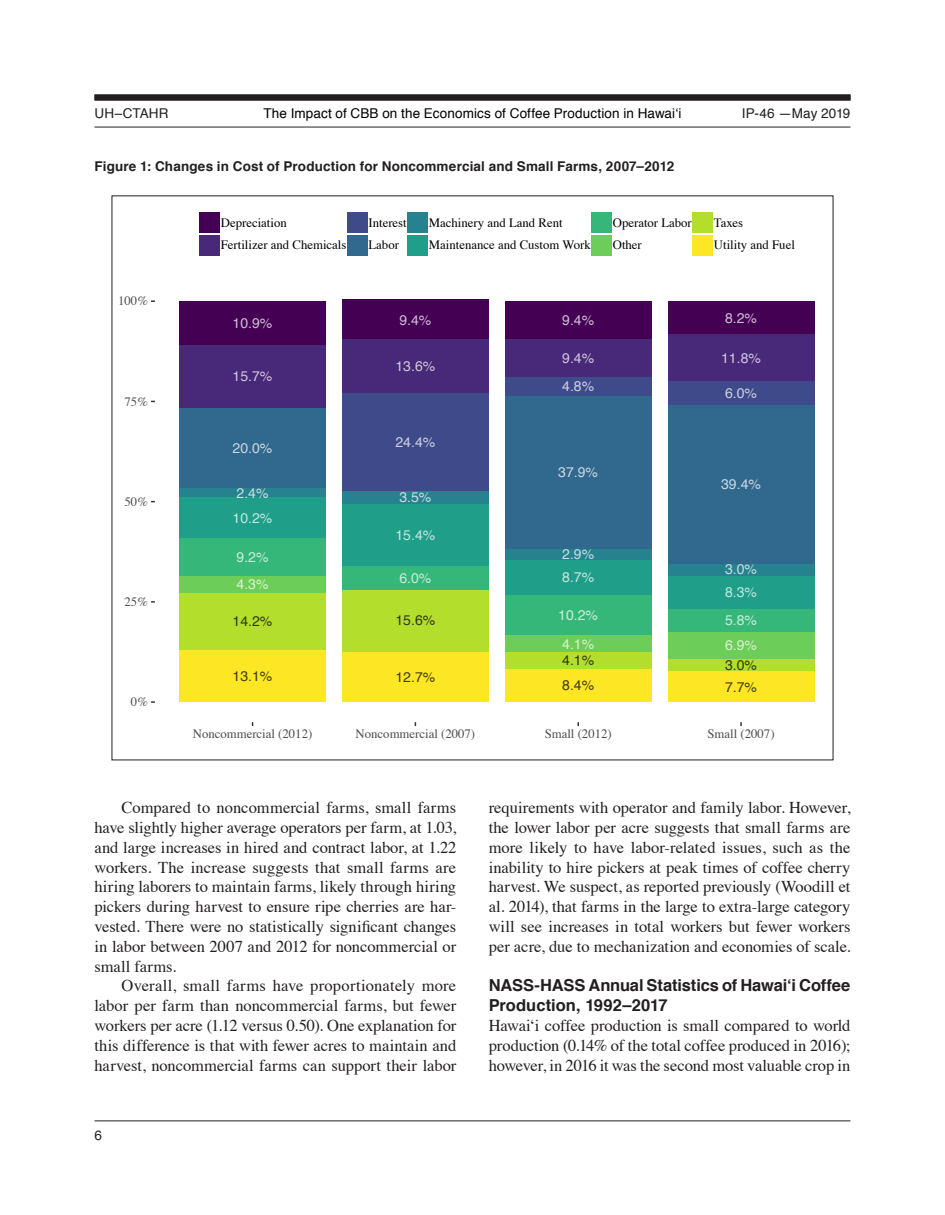
<style>
.page{position:relative;width:945px;height:1215px;background:#fff}
.page>*{position:absolute;margin:0;border:0;box-sizing:border-box;transform-origin:0 0}
.Extension_body_text{font:16.5px/19.8px "Times";letter-spacing:-.005em;color:#231f20;text-align:justify}
.Extension_subhead{font:700 16.5px/19.8px "Helvetica";letter-spacing:-.01em;color:#231f20}
.t1{font:14.1px "Helvetica";color:rgb(255 255 255/.75)}
.t2{font:14.1px "Helvetica";color:rgb(0 0 0/.75)}
.Extension_caption{font:700 13.5px "Helvetica";letter-spacing:.01em;color:#231f20}
.t3{font:13.5px "Helvetica";letter-spacing:.01em;color:#000}
.t4{font:13.5px "Helvetica";letter-spacing:.005em;color:#231f20}
.t5{font:13.5px "Helvetica Neue";color:#231f20}
.t6{font:12.75px/22px "Times";color:#000}
.t7{font:12.75px "Times";color:#4d4d4d}
</style>
<div class="page">
<hr style="left:94px;top:127px;width:756px;height:1px;background:#231f20">
<hr style="left:94px;top:1120px;width:756px;height:1px;background:#231f20">
<div style="left:94px;top:94px;width:756px;height:6px;background:#231f20"></div>
<div style="left:342px;top:299px;width:147px;height:38px;background:#440154"></div>
<div style="left:179px;top:650px;width:147px;height:52px;background:#fde725"></div>
<div style="left:179px;top:593px;width:147px;height:57px;background:#b4de2c"></div>
<div style="left:179px;top:575px;width:147px;height:18px;background:#6dcd59"></div>
<div style="left:179px;top:538px;width:147px;height:37px;background:#35b779"></div>
<div style="left:179px;top:497px;width:147px;height:41px;background:#1f9e89"></div>
<div style="left:179px;top:488px;width:147px;height:9px;background:#26828e"></div>
<div style="left:179px;top:408px;width:147px;height:80px;background:#31688e"></div>
<div style="left:179px;top:345px;width:147px;height:63px;background:#482878"></div>
<div style="left:179px;top:301px;width:147px;height:44px;background:#440154"></div>
<div style="left:342px;top:651px;width:147px;height:51px;background:#fde725"></div>
<div style="left:342px;top:589px;width:147px;height:62px;background:#b4de2c"></div>
<div style="left:342px;top:566px;width:147px;height:23px;background:#35b779"></div>
<div style="left:342px;top:504px;width:147px;height:62px;background:#1f9e89"></div>
<div style="left:342px;top:490px;width:147px;height:14px;background:#26828e"></div>
<div style="left:342px;top:393px;width:147px;height:97px;background:#3e4a89"></div>
<div style="left:342px;top:339px;width:147px;height:54px;background:#482878"></div>
<div style="left:342px;top:301px;width:147px;height:38px;background:#440154"></div>
<div style="left:505px;top:668px;width:147px;height:34px;background:#fde725"></div>
<div style="left:505px;top:652px;width:147px;height:16px;background:#b4de2c"></div>
<div style="left:505px;top:635px;width:147px;height:17px;background:#6dcd59"></div>
<div style="left:505px;top:595px;width:147px;height:40px;background:#35b779"></div>
<div style="left:505px;top:560px;width:147px;height:35px;background:#1f9e89"></div>
<div style="left:505px;top:548px;width:147px;height:12px;background:#26828e"></div>
<div style="left:505px;top:396px;width:147px;height:152px;background:#31688e"></div>
<div style="left:505px;top:377px;width:147px;height:19px;background:#3e4a89"></div>
<div style="left:505px;top:339px;width:147px;height:38px;background:#482878"></div>
<div style="left:505px;top:301px;width:147px;height:38px;background:#440154"></div>
<div style="left:668px;top:671px;width:146px;height:31px;background:#fde725"></div>
<div style="left:668px;top:659px;width:146px;height:12px;background:#b4de2c"></div>
<div style="left:668px;top:632px;width:146px;height:27px;background:#6dcd59"></div>
<div style="left:668px;top:608px;width:146px;height:24px;background:#35b779"></div>
<div style="left:668px;top:575px;width:146px;height:33px;background:#1f9e89"></div>
<div style="left:668px;top:563px;width:146px;height:12px;background:#26828e"></div>
<div style="left:668px;top:405px;width:146px;height:158px;background:#31688e"></div>
<div style="left:668px;top:381px;width:146px;height:24px;background:#3e4a89"></div>
<div style="left:668px;top:334px;width:146px;height:47px;background:#482878"></div>
<div style="left:668px;top:301px;width:146px;height:33px;background:#440154"></div>
<div style="left:200px;top:213px;width:20px;height:20px;background:#440154"></div>
<div style="left:200px;top:235px;width:20px;height:20px;background:#482878"></div>
<div style="left:347px;top:213px;width:21px;height:20px;background:#3e4a89"></div>
<div style="left:347px;top:235px;width:21px;height:20px;background:#31688e"></div>
<div style="left:408px;top:213px;width:20px;height:20px;background:#26828e"></div>
<div style="left:408px;top:235px;width:20px;height:20px;background:#1f9e89"></div>
<div style="left:592px;top:213px;width:20px;height:20px;background:#35b779"></div>
<div style="left:592px;top:235px;width:20px;height:20px;background:#6dcd59"></div>
<div style="left:693px;top:213px;width:20px;height:20px;background:#b4de2c"></div>
<div style="left:693px;top:235px;width:20px;height:20px;background:#fde725"></div>
<p class="t4" style="left:94px;top:103px;width:76px">UH–CTAHR</p>
<p class="t3" style="left:263px;top:103px;width:420px">The Impact of CBB on the Economics of Coffee Production in Hawai‘i</p>
<p class="t4" style="left:742px;top:103px;width:110px">IP-46 —May 2019</p>
<p class="Extension_caption" style="left:94px;top:155px;width:581px">Figure 1: Changes in Cost of Production for Noncommercial and Small Farms, 2007–2012</p>
<p class="t7" style="left:118px;top:289px;width:31px">100%</p>
<p class="t7" style="left:125px;top:389px;width:25px">75%</p>
<p class="t7" style="left:125px;top:490px;width:25px">50%</p>
<p class="t7" style="left:125px;top:590px;width:25px">25%</p>
<p class="t7" style="left:131px;top:690px;width:19px">0%</p>
<p class="t6" style="left:221px;top:211px;width:127px">Depreciation<br>Fertilizer and Chemicals</p>
<p class="t6" style="left:368px;top:211px;width:40px">Interest<br>Labor</p>
<p class="t6" style="left:429px;top:211px;width:163px">Machinery and Land Rent<br>Maintenance and Custom Work</p>
<p class="t6" style="left:613px;top:211px;width:81px">Operator Labor<br>Other</p>
<p class="t6" style="left:714px;top:211px;width:82px">Taxes<br>Utility and Fuel</p>
<p class="t1" style="left:233px;top:312px;width:41px">10.9%</p>
<p class="t1" style="left:233px;top:365px;width:41px">15.7%</p>
<p class="t1" style="left:233px;top:437px;width:41px">20.0%</p>
<p class="t1" style="left:237px;top:482px;width:34px">2.4%</p>
<p class="t1" style="left:233px;top:507px;width:41px">10.2%</p>
<p class="t1" style="left:237px;top:546px;width:34px">9.2%</p>
<p class="t1" style="left:237px;top:573px;width:34px">4.3%</p>
<p class="t2" style="left:233px;top:610px;width:41px">14.2%</p>
<p class="t2" style="left:233px;top:665px;width:41px">13.1%</p>
<p class="t1" style="left:399px;top:309px;width:34px">9.4%</p>
<p class="t1" style="left:395px;top:355px;width:41px">13.6%</p>
<p class="t1" style="left:395px;top:431px;width:41px">24.4%</p>
<p class="t1" style="left:399px;top:486px;width:34px">3.5%</p>
<p class="t1" style="left:395px;top:524px;width:41px">15.4%</p>
<p class="t1" style="left:399px;top:567px;width:34px">6.0%</p>
<p class="t2" style="left:395px;top:610px;width:41px">15.6%</p>
<p class="t2" style="left:395px;top:666px;width:41px">12.7%</p>
<p class="t1" style="left:562px;top:309px;width:34px">9.4%</p>
<p class="t1" style="left:562px;top:347px;width:34px">9.4%</p>
<p class="t1" style="left:562px;top:376px;width:34px">4.8%</p>
<p class="t1" style="left:558px;top:461px;width:41px">37.9%</p>
<p class="t1" style="left:562px;top:543px;width:34px">2.9%</p>
<p class="t1" style="left:562px;top:566px;width:34px">8.7%</p>
<p class="t1" style="left:558px;top:604px;width:41px">10.2%</p>
<p class="t1" style="left:562px;top:633px;width:34px">4.1%</p>
<p class="t2" style="left:562px;top:649px;width:34px">4.1%</p>
<p class="t2" style="left:562px;top:674px;width:34px">8.4%</p>
<p class="t1" style="left:725px;top:307px;width:34px">8.2%</p>
<p class="t1" style="left:721px;top:347px;width:41px">11.8%</p>
<p class="t1" style="left:725px;top:382px;width:34px">6.0%</p>
<p class="t1" style="left:721px;top:473px;width:41px">39.4%</p>
<p class="t1" style="left:725px;top:558px;width:34px">3.0%</p>
<p class="t1" style="left:725px;top:581px;width:34px">8.3%</p>
<p class="t1" style="left:725px;top:609px;width:34px">5.8%</p>
<p class="t1" style="left:725px;top:635px;width:34px">6.9%</p>
<p class="t2" style="left:725px;top:654px;width:34px">3.0%</p>
<p class="t2" style="left:725px;top:676px;width:34px">7.7%</p>
<p class="t7" style="left:193px;top:721px;width:121px">Noncommercial (2012)</p>
<p class="t7" style="left:356px;top:721px;width:121px">Noncommercial (2007)</p>
<p class="t7" style="left:545px;top:721px;width:69px">Small (2012)</p>
<p class="t7" style="left:708px;top:721px;width:69px">Small (2007)</p>
<p class="Extension_body_text" style="left:94px;top:796px;width:363px;text-indent:27px">Compared to noncommercial farms, small farms have slightly higher average operators per farm, at 1.03, and large increases in hired and contract labor, at 1.22 workers. The increase suggests that small farms are hiring laborers to maintain farms, likely through hiring pickers during harvest to ensure ripe cherries are har&shy;vested. There were no statistically significant changes in labor between 2007 and 2012 for noncommercial or small farms.</p>
<p class="Extension_body_text" style="left:94px;top:975px;width:363px;text-indent:27px">Overall, small farms have proportionately more labor per farm than noncommercial farms, but fewer workers per acre (1.12 versus 0.50). One explanation for this difference is that with fewer acres to maintain and harvest, noncommercial farms can support their labor</p>
<p class="t5" style="left:94px;top:1126px;width:9px">6</p>
<p class="Extension_body_text" style="left:489px;top:796px;width:363px">requirements with operator and family labor. However, the lower labor per acre suggests that small farms are more likely to have labor-related issues, such as the inability to hire pickers at peak times of coffee cherry harvest. We suspect, as reported previously (Woodill et al. 2014), that farms in the large to extra-large category will see increases in total workers but fewer workers per acre, due to mechanization and economies of scale.</p>
<p class="Extension_subhead" style="left:489px;top:976px;width:363px">NASS-HASS Annual Statistics of Hawai‘i Coffee<br>Production, 1992–2017</p>
<p class="Extension_body_text" style="left:489px;top:1014px;width:363px">Hawai‘i coffee production is small compared to world production (0.14% of the total coffee produced in 2016); however, in 2016 it was the second most valuable crop in</p>
</div>
